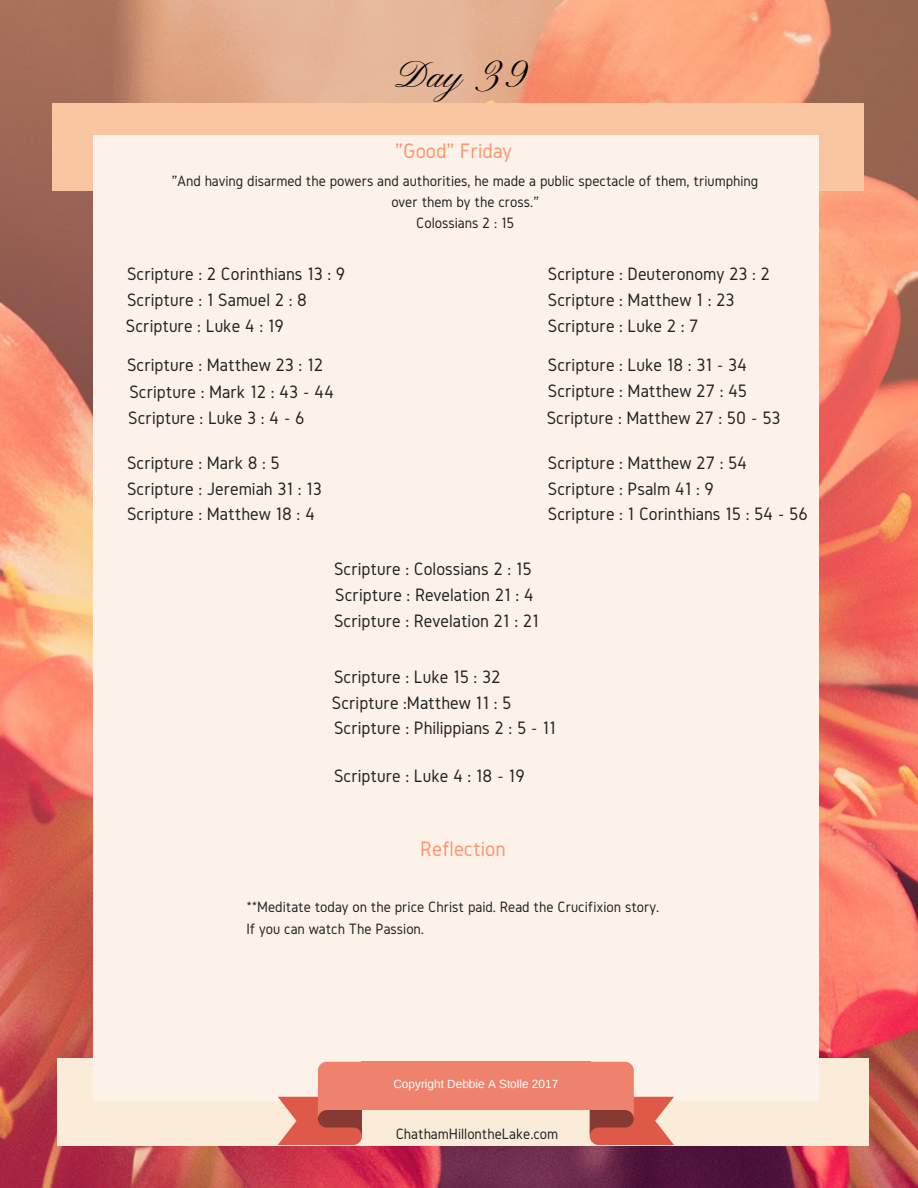
<style>
.page{position:relative;width:918px;height:1188px;background:#fff}
.page>*{position:absolute;margin:0;border:0;box-sizing:border-box;transform-origin:0 0}
.t1{font:38.55px "Pinyon Script";color:#000}
.t2{font:21.75px "Gidole";color:#ff956b}
.t3{font:18.75px/25.8px "Gidole";color:#222}
.t4{font:15.6px/21.3px "Gidole";color:#222}
.t5{font:11.85px "Liberation Sans";color:#fff}
</style>
<div class="page">
<img style="left:0;top:0;width:918px;height:1188px">
<div style="left:53px;top:104px;width:811px;height:87px;background:#fac6a1"></div>
<div style="left:57px;top:1059px;width:811px;height:87px;background:#faecd8"></div>
<div style="left:93px;top:135px;width:726px;height:965px;background:#fcf2e9"></div>
<svg style="left:590px;top:1062px;width:84px;height:82px"></svg>
<svg style="left:278px;top:1062px;width:84px;height:82px"></svg>
<div style="left:361px;top:1062px;width:230px;height:48px;background:#ee826d"></div>
<h1 class="t1" style="left:396px;top:53px;width:135px">Day 39</h1>
<p class="t2" style="left:395px;top:138px;width:118px">"Good" Friday</p>
<p class="t4" style="left:172px;top:170px;width:588px;text-align:center">"And having disarmed the powers and authorities, he made a public spectacle of them, triumphing over them by the cross."<br>Colossians 2 : 15</p>
<p class="t3" style="left:126px;top:261px;width:221px">Scripture : 2 Corinthians 13 : 9<br>Scripture : 1 Samuel 2 : 8<br>Scripture : Luke 4 : 19</p>
<p class="t3" style="left:127px;top:352px;width:208px;line-height:26.4px">Scripture : Matthew 23 : 12<br>Scripture : Mark 12 : 43 - 44<br>Scripture : Luke 3 : 4 - 6</p>
<p class="t3" style="left:127px;top:450px;width:196px;line-height:25.3px">Scripture : Mark 8 : 5<br>Scripture : Jeremiah 31 : 13<br>Scripture : Matthew 18 : 4</p>
<p class="t3" style="left:548px;top:261px;width:224px">Scripture : Deuteronomy 23 : 2<br>Scripture : Matthew 1 : 23<br>Scripture : Luke 2 : 7</p>
<p class="t3" style="left:547px;top:352px;width:235px;line-height:26.4px">Scripture : Luke 18 : 31 - 34<br>Scripture : Matthew 27 : 45<br>Scripture : Matthew 27 : 50 - 53</p>
<p class="t3" style="left:548px;top:450px;width:261px;line-height:25.3px">Scripture : Matthew 27 : 54<br>Scripture : Psalm 41 : 9<br>Scripture : 1 Corinthians 15 : 54 - 56</p>
<p class="t3" style="left:334px;top:555px;width:206px">Scripture : Colossians 2 : 15<br>Scripture : Revelation 21 : 4<br>Scripture : Revelation 21 : 21</p>
<p class="t3" style="left:332px;top:664px;width:226px;line-height:25.3px">Scripture : Luke 15 : 32<br>Scripture :Matthew 11 : 5<br>Scripture : Philippians 2 : 5 - 11</p>
<p class="t3" style="left:334px;top:762px;width:192px">Scripture : Luke 4 : 18 - 19</p>
<p class="t2" style="left:420px;top:837px;width:87px">Reflection</p>
<p class="t4" style="left:246px;top:896px;width:415px">**Meditate today on the price Christ paid. Read the Crucifixion story.<br>If you can watch The Passion.</p>
<p class="t5" style="left:393px;top:1077px;width:166px">Copyright Debbie A Stolle 2017</p>
<p class="t4" style="left:396px;top:1122px;width:164px">ChathamHillontheLake.com</p>
</div>
